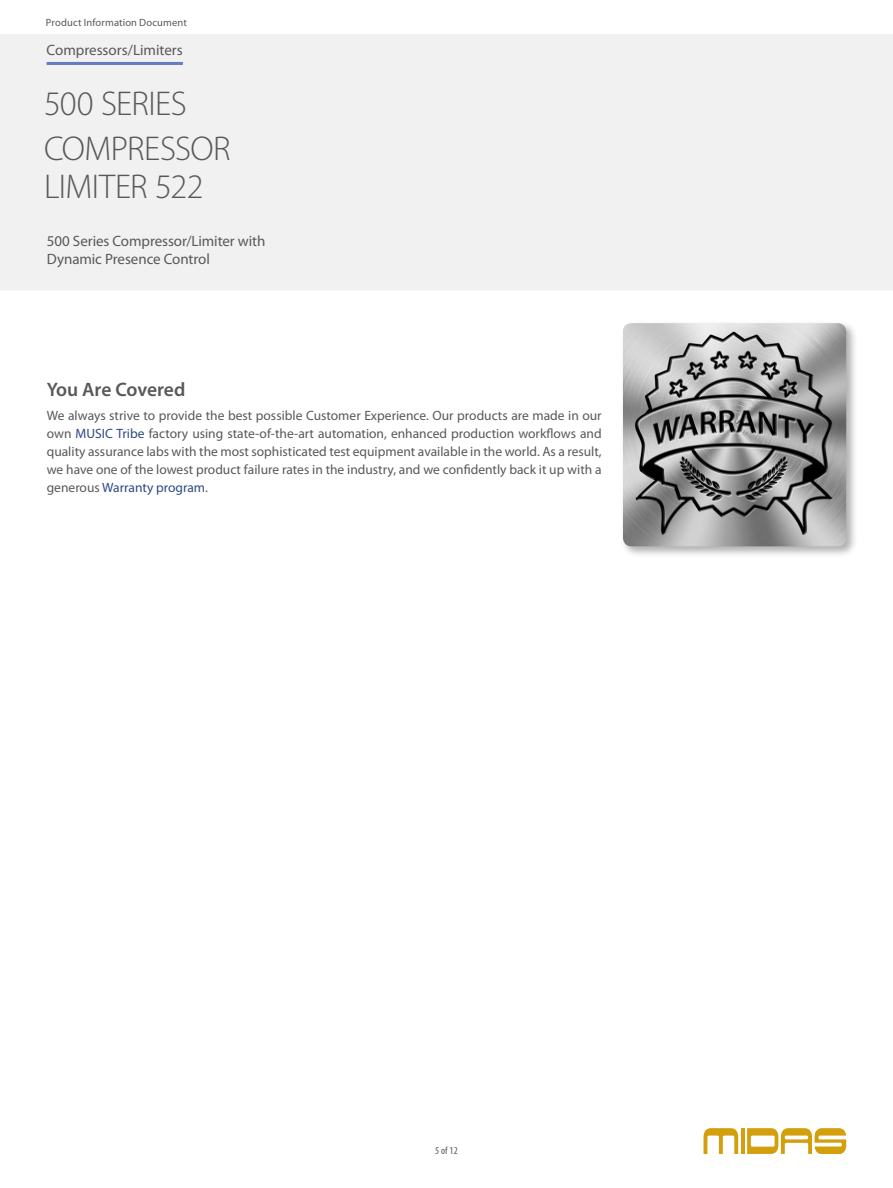
<style>
.page{position:relative;width:893px;height:1188px;background:#fff}
.page>*{position:absolute;margin:0;border:0;box-sizing:border-box;transform-origin:0 0}
.t1{font:300 34.5px/44.8px "Myriad Pro";letter-spacing:-.015em;color:#57585a}
._09_Body_Header_1{font:600 19.5px "Myriad Pro";letter-spacing:-.01em;color:#57585a}
.t2{font:15px/18px "Myriad Pro";letter-spacing:-.005em;color:#57585a}
._08_Standard_Text{font:13.5px/18px "Myriad Pro";color:#57585a;text-align:justify}
.t3{font:10.5px "Myriad Pro";letter-spacing:.015em;color:#57585a}
.t4{font:condensed 10.5px "Myriad Pro";color:#57585a}
.s1{color:#2f4983}
</style>
<div class="page">
<hr style="left:47px;top:62px;width:136px;height:3px;background:#647bbd">
<svg style="left:703px;top:1128px;width:143px;height:26px"></svg>
<div style="left:620px;top:320px;width:237px;height:238px;background:#231f20;opacity:.35"></div>
<img style="left:623px;top:323px;width:223px;height:223px">
<p class="t3" style="left:46px;top:16px;width:142px">Product Information Document</p>
<p class="t2" style="left:47px;top:40px;width:138px">Compressors/Limiters</p>
<h1 class="t1" style="left:44px;top:82px;width:188px">500 SERIES<br>COMPRESSOR</h1>
<h1 class="t1" style="left:44px;top:164px;width:161px">LIMITER 522</h1>
<p class="t2" style="left:47px;top:232px;width:220px">500 Series Compressor/Limiter with<br>Dynamic Presence Control</p>
<p class="_09_Body_Header_1" style="left:47px;top:377px;width:140px">You Are Covered</p>
<p class="_08_Standard_Text" style="left:47px;top:406px;width:556px">We always strive to provide the best possible Customer Experience. Our products are made in our own <span class="s1">MUSIC Tribe</span> factory using state-of-the-art automation, enhanced production workflows and quality assurance labs with the most sophisticated test equipment available in the world. As a result, we have one of the lowest product failure rates in the industry, and we confidently back it up with a generous <span class="s1">Warranty program</span>.</p>
<p class="t4" style="left:435px;top:1144px;width:24px">5 of 12</p>
</div>
